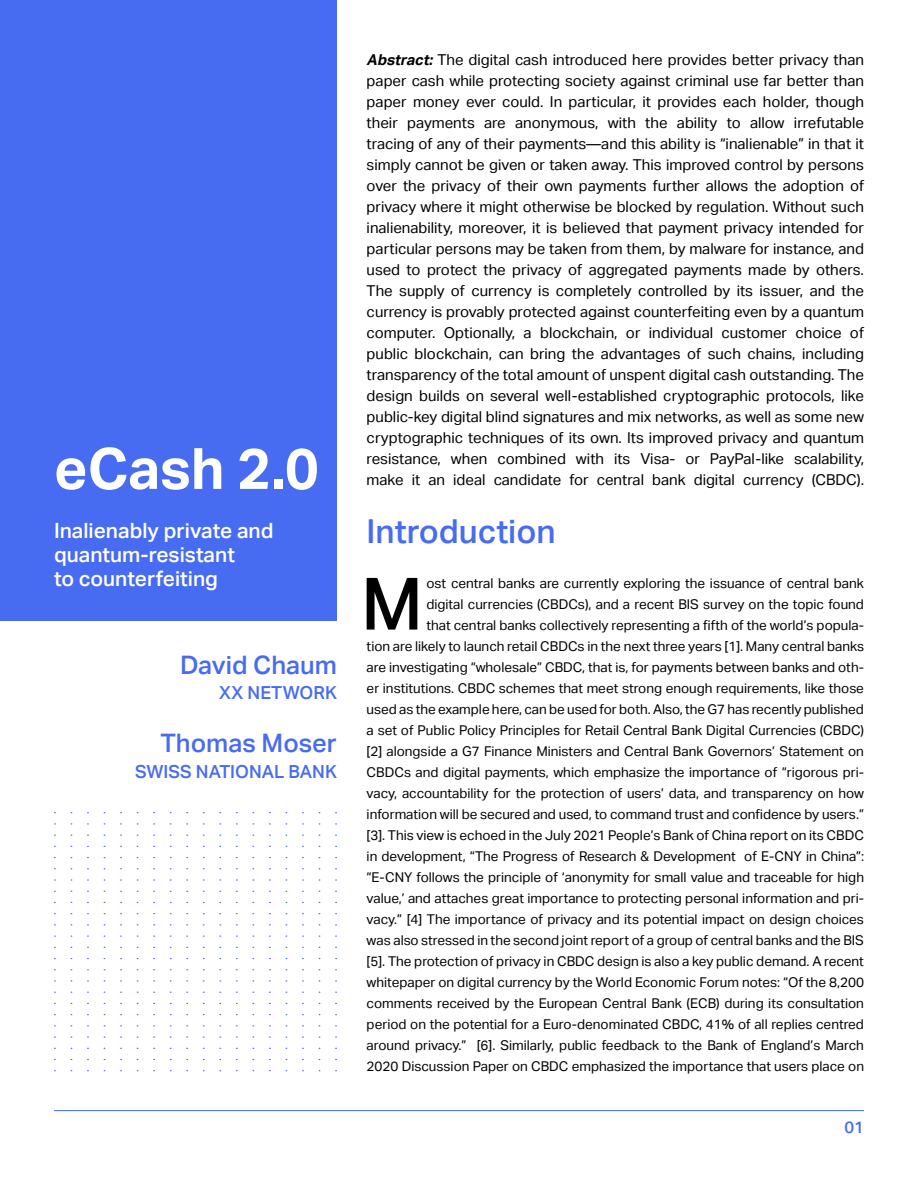
<style>
.page{position:relative;width:918px;height:1188px;background:#fff}
.page>*{position:absolute;margin:0;border:0;box-sizing:border-box;transform-origin:0 0}
.t1{font:500 72.3px "Aktiv Grotesk";color:#000}
.t2{font:700 57px "Aktiv Grotesk";color:#fff}
.t3{font:500 33px "Aktiv Grotesk";color:#486cf1}
.t4{font:500 25.5px "Aktiv Grotesk";color:#486cf1}
.t5{font:500 21px/24px "Aktiv Grotesk";color:#fff}
.t6{font:500 18px "Aktiv Grotesk";color:#486cf1}
.t7{font:500 16.5px "Aktiv Grotesk";color:#486cf1}
.t8{font:15px/21px "Aktiv Grotesk";color:#000;text-align:justify}
.t9{font:13.5px/21px "Aktiv Grotesk";color:#000;text-align:right}
.s1{font-weight:700;font-style:italic}
</style>
<div class="page">
<div style="left:0;top:0;width:337px;height:621px;background:#486cf1"></div>
<hr style="left:54px;top:1110px;width:810px;height:1px;background:#486cf1">
<h2 class="t2" style="left:54px;top:436px;width:266px">eCash 2.0</h2>
<h3 class="t5" style="left:54px;top:519px;width:221px">Inalienably private and quantum-resistant<br>to counterfeiting</h3>
<h3 class="t4" style="left:180px;top:650px;width:158px">David Chaum</h3>
<h3 class="t6" style="left:219px;top:683px;width:119px">XX NETWORK</h3>
<h3 class="t4" style="left:160px;top:728px;width:178px">Thomas Moser</h3>
<h3 class="t6" style="left:135px;top:761px;width:203px">SWISS NATIONAL BANK</h3>
<p class="t8" style="left:367px;top:49px;width:499px"><span class="s1">Abstract:</span>The digital cash introduced here provides better privacy than paper cash while protecting society against criminal use far better than paper money ever could. In particular, it provides each holder, though their payments are anonymous, with the ability to allow irrefutable tracing of any of their payments—and this ability is “inalienable” in that it simply cannot be given or taken away. This improved control by persons over the privacy of their own payments further allows the adoption of privacy where it might otherwise be blocked by regulation. Without such inalienability, moreover, it is believed that payment privacy intended for particular persons may be taken from them, by malware for instance, and used to protect the privacy of aggregated payments made by others.<br>The supply of currency is completely controlled by its issuer, and the currency is provably protected against counterfeiting even by a quantum computer. Optionally, a blockchain, or individual customer choice of public blockchain, can bring the advantages of such chains, including transparency of the total amount of unspent digital cash outstanding. The design builds on several well-established cryptographic protocols, like public-key digital blind signatures and mix networks, as well as some new cryptographic techniques of its own. Its improved privacy and quantum resistance, when combined with its Visa- or PayPal-like scalability, make it an ideal candidate for central bank digital currency (CBDC).</p>
<h3 class="t3" style="left:367px;top:513px;width:191px">Introduction</h3>
<h1 class="t1" style="left:361px;top:562px;width:63px">M</h1>
<p class="t9" style="left:367px;top:572px;width:499px">ost central banks are currently exploring the issuance of central bank<br>digital currencies (CBDCs), and a recent BIS survey on the topic found<br>that central banks collectively representing a fifth of the world’s popula-<br>tion are likely to launch retail CBDCs in the next three years [1]. Many central banks are investigating “wholesale” CBDC, that is, for payments between banks and oth&shy;er institutions. CBDC schemes that meet strong enough requirements, like those used as the example here, can be used for both. Also, the G7 has recently published a set of Public Policy Principles for Retail Central Bank Digital Currencies (CBDC) [2] alongside a G7 Finance Ministers and Central Bank Governors’ Statement on CBDCs and digital payments, which emphasize the importance of “rigorous pri&shy;vacy, accountability for the protection of users’ data, and transparency on how information will be secured and used, to command trust and confidence by users.” [3]. This view is echoed in the July 2021 People’s Bank of China report on its CBDC in development, “The Progress of Research &amp; Development of E-CNY in China”: “E-CNY follows the principle of ‘anonymity for small value and traceable for high value,’ and attaches great importance to protecting personal information and pri&shy;vacy.” [4] The importance of privacy and its potential impact on design choices was also stressed in the second joint report of a group of central banks and the BIS [5]. The protection of privacy in CBDC design is also a key public demand. A recent whitepaper on digital currency by the World Economic Forum notes: “Of the 8,200 comments received by the European Central Bank (ECB) during its consultation period on the potential for a Euro-denominated CBDC, 41% of all replies centred around privacy.” [6]. Similarly, public feedback to the Bank of England’s March 2020 Discussion Paper on CBDC emphasized the importance that users place on</p>
<p class="t7" style="left:844px;top:1118px;width:21px">01</p>
</div>
